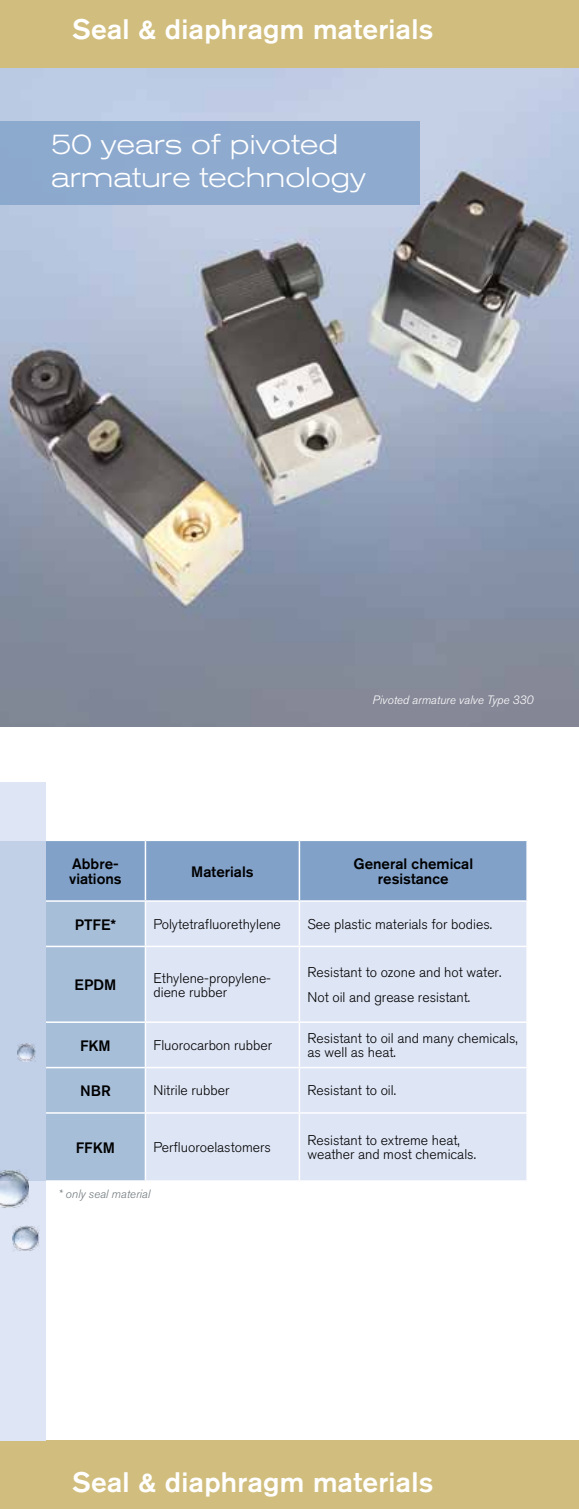
<style>
.page{position:relative;width:579px;height:1509px;background:#fff}
.page>*{position:absolute;margin:0;border:0;box-sizing:border-box;transform-origin:0 0}
.t1{font:500 28px "Akzidenz Grotesk BQ";letter-spacing:.01em;color:#fff}
.t2{font:300 expanded 28px/33.6px "Akzidenz Grotesk BQ";color:#fff}
.t3{font:500 15px/15px "Akzidenz Grotesk BQ";color:#000}
.t4{font:300 14px/14px "Akzidenz Grotesk BQ";color:#000}
.t5{font:italic 300 12px "Akzidenz Grotesk BQ";color:#fff}
.t6{font:italic 300 12px "Akzidenz Grotesk BQ";color:#727a7f}
</style>
<div class="page">
<div style="left:0;top:1440px;width:578px;height:68px;background:#d1be7e"></div>
<div style="left:0;top:0;width:578px;height:68px;background:#d1be7e"></div>
<img style="left:0;top:68px;width:578px;height:658px">
<div style="left:0;top:121px;width:420px;height:83px;background:#8eaace"></div>
<svg style="left:45px;top:841px;width:481px;height:339px;background:#94afd1"></svg>
<div style="left:146px;top:901px;width:380px;height:279px;background:#dee5f5"></div>
<hr style="left:145px;top:841px;width:1px;height:59px;background:#fff">
<hr style="left:298px;top:841px;width:2px;height:59px;background:#fff">
<hr style="left:45px;top:900px;width:100px;height:1px;background:#fff">
<hr style="left:45px;top:945px;width:100px;height:2px;background:#fff">
<hr style="left:45px;top:1021px;width:100px;height:1px;background:#fff">
<hr style="left:45px;top:1066px;width:100px;height:2px;background:#fff">
<hr style="left:45px;top:1112px;width:100px;height:1px;background:#fff">
<hr style="left:145px;top:901px;width:1px;height:44px;background:#fff">
<hr style="left:298px;top:901px;width:2px;height:44px;background:#fff">
<hr style="left:145px;top:947px;width:1px;height:74px;background:#fff">
<hr style="left:298px;top:947px;width:2px;height:74px;background:#fff">
<hr style="left:145px;top:1022px;width:1px;height:44px;background:#fff">
<hr style="left:298px;top:1022px;width:2px;height:44px;background:#fff">
<hr style="left:145px;top:1068px;width:1px;height:44px;background:#fff">
<hr style="left:298px;top:1068px;width:2px;height:44px;background:#fff">
<hr style="left:145px;top:1113px;width:1px;height:67px;background:#fff">
<hr style="left:298px;top:1113px;width:2px;height:67px;background:#fff">
<hr style="left:145px;top:900px;width:154px;height:1px;background:#fff">
<hr style="left:299px;top:900px;width:228px;height:1px;background:#fff">
<hr style="left:145px;top:945px;width:154px;height:2px;background:#fff">
<hr style="left:299px;top:945px;width:228px;height:2px;background:#fff">
<hr style="left:145px;top:1021px;width:154px;height:1px;background:#fff">
<hr style="left:299px;top:1021px;width:228px;height:1px;background:#fff">
<hr style="left:145px;top:1066px;width:154px;height:2px;background:#fff">
<hr style="left:299px;top:1066px;width:228px;height:2px;background:#fff">
<hr style="left:145px;top:1112px;width:154px;height:1px;background:#fff">
<hr style="left:299px;top:1112px;width:228px;height:1px;background:#fff">
<div style="left:0;top:782px;width:45px;height:658px;background:#dee5f5"></div>
<div style="left:0;top:840px;width:45px;height:339px;background:#c1cfe7"></div>
<img style="left:0;top:1170px;width:28px;height:38px">
<img style="left:12px;top:1225px;width:27px;height:26px">
<img style="left:17px;top:1043px;width:18px;height:18px">
<h1 class="t1" style="left:72px;top:12px;width:362px">Seal &amp; diaphragm materials</h1>
<h1 class="t2" style="left:51px;top:127px;width:316px">50 years of pivoted armature technology</h1>
<p class="t5" style="left:372px;top:693px;width:162px">Pivoted armature valve Type 330</p>
<p class="t3" style="left:69px;top:855px;width:54px">Abbre&shy;viations</p>
<p class="t3" style="left:191px;top:863px;width:64px">Materials</p>
<p class="t3" style="left:353px;top:855px;width:121px;text-align:center">General chemical resistance</p>
<p class="t3" style="left:75px;top:916px;width:43px">PTFE*</p>
<p class="t4" style="left:153px;top:917px;width:129px">Polytetrafluorethylene</p>
<p class="t4" style="left:307px;top:917px;width:186px">See plastic materials for bodies.</p>
<p class="t3" style="left:75px;top:976px;width:43px">EPDM</p>
<p class="t4" style="left:153px;top:970px;width:119px">Ethylene-propylene&shy;diene rubber</p>
<p class="t4" style="left:307px;top:959px;width:195px;line-height:25.4px">Resistant to ozone and hot water.<br>Not oil and grease resistant.</p>
<p class="t3" style="left:80px;top:1037px;width:32px">FKM</p>
<p class="t4" style="left:153px;top:1038px;width:120px">Fluorocarbon rubber</p>
<p class="t4" style="left:307px;top:1031px;width:212px">Resistant to oil and many chemicals, as well as heat.</p>
<p class="t3" style="left:80px;top:1082px;width:32px">NBR</p>
<p class="t4" style="left:153px;top:1083px;width:77px">Nitrile rubber</p>
<p class="t4" style="left:307px;top:1083px;width:90px">Resistant to oil.</p>
<p class="t3" style="left:76px;top:1139px;width:41px">FFKM</p>
<p class="t4" style="left:153px;top:1140px;width:119px">Perfluoroelastomers</p>
<p class="t4" style="left:307px;top:1133px;width:170px">Resistant to extreme heat, weather and most chemicals.</p>
<p class="t6" style="left:58px;top:1186px;width:93px">* only seal material</p>
<h1 class="t1" style="left:72px;top:1464px;width:362px">Seal &amp; diaphragm materials</h1>
</div>
